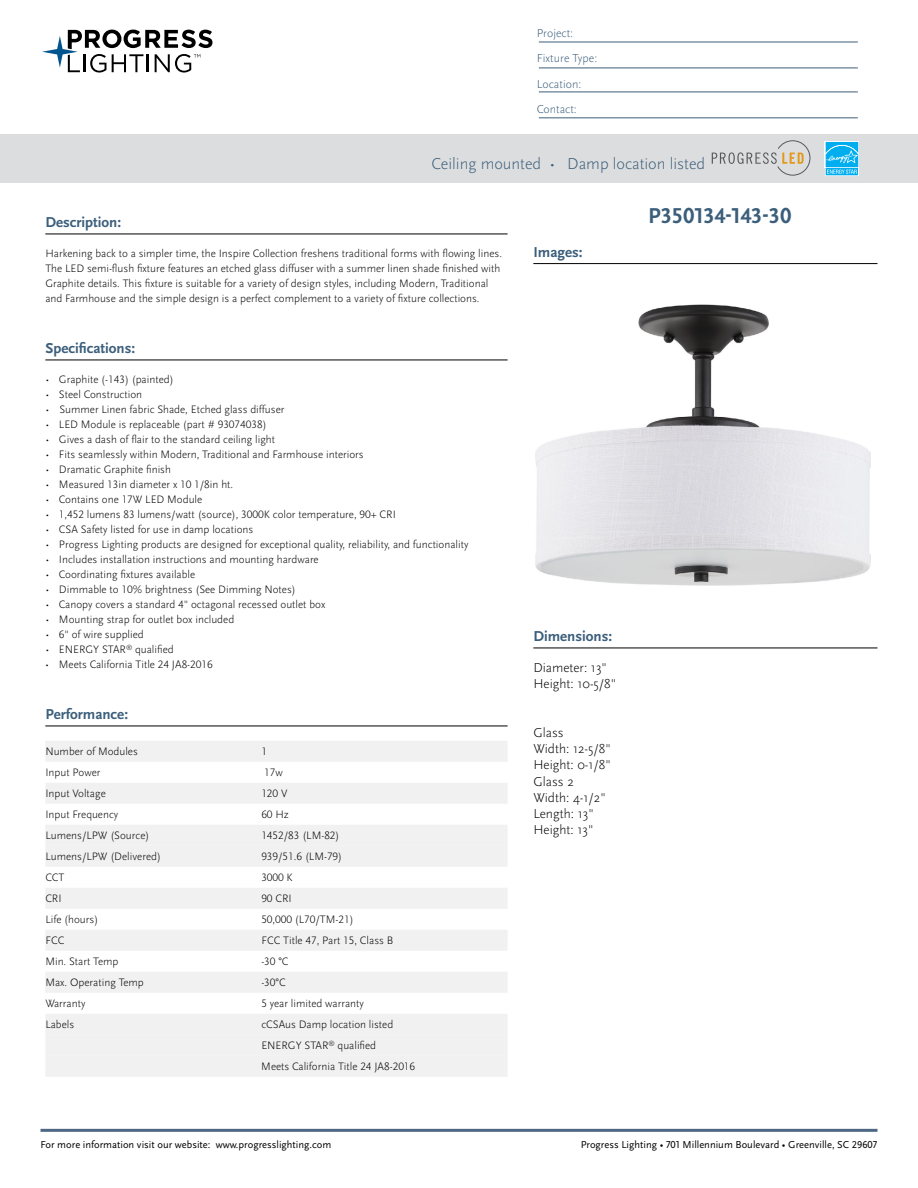
<style>
.page{position:relative;width:918px;height:1188px;background:#fff}
.page>*{position:absolute;margin:0;border:0;box-sizing:border-box;transform-origin:0 0}
.t1{font:700 22.5px "Scala Sans Pro";color:#3b5e7b}
.t2{font:300 16.5px "Scala Sans Pro";color:#3b5e7b}
.t3{font:700 15px "Scala Sans Pro";color:#3b5e7b}
.t4{font:300 13.5px/16.2px "Scala Sans Pro";color:#000}
.t5{font:300 12px/25.5px "Scala Sans Pro";color:#3b5e7b}
.t6{font:300 11.25px/15px "Scala Sans Pro";color:#000}
.t7{font:10.5px "Scala Sans Pro";color:#000}
</style>
<div class="page">
<svg style="left:42px;top:30px;width:170px;height:43px"></svg>
<hr style="left:40px;top:1129px;width:838px;height:3px;background:#4c6884">
<hr style="left:539px;top:42px;width:319px;height:1px;background:#3b5e7b">
<hr style="left:539px;top:68px;width:319px;height:1px;background:#3b5e7b">
<hr style="left:539px;top:92px;width:319px;height:1px;background:#3b5e7b">
<hr style="left:539px;top:118px;width:319px;height:1px;background:#3b5e7b">
<hr style="left:533px;top:263px;width:344px;height:1px;background:#000">
<hr style="left:45px;top:234px;width:463px;height:1px;background:#000">
<hr style="left:45px;top:360px;width:463px;height:1px;background:#000">
<hr style="left:45px;top:726px;width:463px;height:1px;background:#000">
<div style="left:45px;top:741px;width:463px;height:21px;background:#f1f1f2"></div>
<div style="left:45px;top:783px;width:463px;height:21px;background:#f1f1f2"></div>
<div style="left:45px;top:825px;width:463px;height:21px;background:#f1f1f2"></div>
<div style="left:45px;top:846px;width:463px;height:21px;background:#f1f1f2"></div>
<div style="left:45px;top:888px;width:463px;height:21px;background:#f1f1f2"></div>
<div style="left:45px;top:930px;width:463px;height:21px;background:#f1f1f2"></div>
<div style="left:45px;top:972px;width:463px;height:21px;background:#f1f1f2"></div>
<div style="left:45px;top:1014px;width:463px;height:21px;background:#f1f1f2"></div>
<div style="left:45px;top:1035px;width:463px;height:21px;background:#f1f1f2"></div>
<div style="left:45px;top:1056px;width:463px;height:21px;background:#f1f1f2"></div>
<div style="left:0;top:134px;width:918px;height:49px;background:#dcddde"></div>
<img style="left:536px;top:304px;width:334px;height:282px">
<svg style="left:712px;top:141px;width:98px;height:34px"></svg>
<hr style="left:533px;top:648px;width:344px;height:1px;background:#000">
<div style="left:825px;top:141px;width:34px;height:27px;background:#f2fafe"></div>
<svg style="left:825px;top:142px;width:34px;height:34px"></svg>
<p class="t5" style="left:537px;top:20px;width:62px">Project:<br>Fixture Type:<br>Location:<br>Contact:</p>
<h2 class="t2" style="left:432px;top:154px;width:275px">Ceiling mounted • Damp location listed</h2>
<h1 class="t1" style="left:648px;top:202px;width:145px">P350134-143-30</h1>
<h3 class="t3" style="left:45px;top:213px;width:77px">Description:</h3>
<p class="t6" style="left:45px;top:246px;width:458px">Harkening back to a simpler time, the Inspire Collection freshens traditional forms with flowing lines.<br>The LED semi-flush fixture features an etched glass diffuser with a summer linen shade finished with Graphite details. This fixture is suitable for a variety of design styles, including Modern, Traditional and Farmhouse and the simple design is a perfect complement to a variety of fixture collections.</p>
<h3 class="t3" style="left:45px;top:339px;width:91px">Specifications:</h3>
<p class="t6" style="left:45px;top:372px;width:130px">• Graphite (-143) (painted)</p>
<p class="t6" style="left:45px;top:387px;width:98px">• Steel Construction</p>
<p class="t6" style="left:45px;top:402px;width:241px">• Summer Linen fabric Shade, Etched glass diffuser</p>
<p class="t6" style="left:45px;top:417px;width:223px">• LED Module is replaceable (part # 93074038)</p>
<p class="t6" style="left:45px;top:432px;width:231px">• Gives a dash of flair to the standard ceiling light</p>
<p class="t6" style="left:45px;top:447px;width:320px">• Fits seamlessly within Modern, Traditional and Farmhouse interiors</p>
<p class="t6" style="left:45px;top:462px;width:127px">• Dramatic Graphite finish</p>
<p class="t6" style="left:45px;top:477px;width:189px">• Measured 13in diameter x 10 1/8in ht.</p>
<p class="t6" style="left:45px;top:492px;width:158px">• Contains one 17W LED Module</p>
<p class="t6" style="left:45px;top:507px;width:352px">• 1,452 lumens 83 lumens/watt (source), 3000K color temperature, 90+ CRI</p>
<p class="t6" style="left:45px;top:522px;width:210px">• CSA Safety listed for use in damp locations</p>
<p class="t6" style="left:45px;top:537px;width:425px">• Progress Lighting products are designed for exceptional quality, reliability, and functionality</p>
<p class="t6" style="left:45px;top:552px;width:275px">• Includes installation instructions and mounting hardware</p>
<p class="t6" style="left:45px;top:567px;width:151px">• Coordinating fixtures available</p>
<p class="t6" style="left:45px;top:582px;width:252px">• Dimmable to 10% brightness (See Dimming Notes)</p>
<p class="t6" style="left:45px;top:597px;width:281px">• Canopy covers a standard 4" octagonal recessed outlet box</p>
<p class="t6" style="left:45px;top:612px;width:190px">• Mounting strap for outlet box included</p>
<p class="t6" style="left:45px;top:627px;width:100px">• 6" of wire supplied</p>
<p class="t6" style="left:45px;top:642px;width:130px">• ENERGY STAR<sup>®</sup> qualified</p>
<p class="t6" style="left:45px;top:657px;width:169px">• Meets California Title 24 JA8-2016</p>
<h3 class="t3" style="left:45px;top:705px;width:84px">Performance:</h3>
<p class="t6" style="left:45px;top:744px;width:94px">Number of Modules</p>
<p class="t6" style="left:261px;top:744px;width:7px">1</p>
<p class="t6" style="left:45px;top:765px;width:57px">Input Power</p>
<p class="t6" style="left:264px;top:765px;width:20px">17w</p>
<p class="t6" style="left:45px;top:786px;width:62px">Input Voltage</p>
<p class="t6" style="left:261px;top:786px;width:28px">120 V</p>
<p class="t6" style="left:45px;top:807px;width:74px">Input Frequency</p>
<p class="t6" style="left:261px;top:807px;width:29px">60 Hz</p>
<p class="t6" style="left:45px;top:828px;width:106px">Lumens/LPW (Source)</p>
<p class="t6" style="left:261px;top:828px;width:80px">1452/83 (LM-82)</p>
<p class="t6" style="left:45px;top:849px;width:117px">Lumens/LPW (Delivered)</p>
<p class="t6" style="left:261px;top:849px;width:82px">939/51.6 (LM-79)</p>
<p class="t6" style="left:45px;top:870px;width:21px">CCT</p>
<p class="t6" style="left:261px;top:870px;width:33px">3000 K</p>
<p class="t6" style="left:45px;top:891px;width:18px">CRI</p>
<p class="t6" style="left:261px;top:891px;width:32px">90 CRI</p>
<p class="t6" style="left:45px;top:912px;width:54px">Life (hours)</p>
<p class="t6" style="left:261px;top:912px;width:94px">50,000 (L70/TM-21)</p>
<p class="t6" style="left:45px;top:933px;width:21px">FCC</p>
<p class="t6" style="left:261px;top:933px;width:134px">FCC Title 47, Part 15, Class B</p>
<p class="t6" style="left:45px;top:954px;width:75px">Min. Start Temp</p>
<p class="t6" style="left:261px;top:954px;width:29px">-30 °C</p>
<p class="t6" style="left:45px;top:975px;width:100px">Max. Operating Temp</p>
<p class="t6" style="left:261px;top:975px;width:26px">-30°C</p>
<p class="t6" style="left:45px;top:996px;width:42px">Warranty</p>
<p class="t6" style="left:261px;top:996px;width:104px">5 year limited warranty</p>
<p class="t6" style="left:45px;top:1017px;width:30px">Labels</p>
<p class="t6" style="left:261px;top:1014px;width:155px;line-height:21px">cCSAus Damp location listed<br>ENERGY STAR<sup>®</sup> qualified<br>Meets California Title 24 JA8-2016</p>
<h3 class="t3" style="left:533px;top:243px;width:51px">Images:</h3>
<h3 class="t3" style="left:533px;top:627px;width:80px">Dimensions:</h3>
<p class="t4" style="left:533px;top:660px;width:84px">Diameter: 13"<br>Height: 10-5/8"</p>
<p class="t4" style="left:533px;top:725px;width:79px">Glass<br>Width: 12-5/8"<br>Height: 0-1/8"<br>Glass 2<br>Width: 4-1/2"<br>Length: 13"<br>Height: 13"</p>
<p class="t7" style="left:40px;top:1139px;width:292px">For more information visit our website: www.progresslighting.com</p>
<p class="t7" style="left:581px;top:1138px;width:298px">Progress Lighting • 701 Millennium Boulevard • Greenville, SC 29607</p>
</div>
